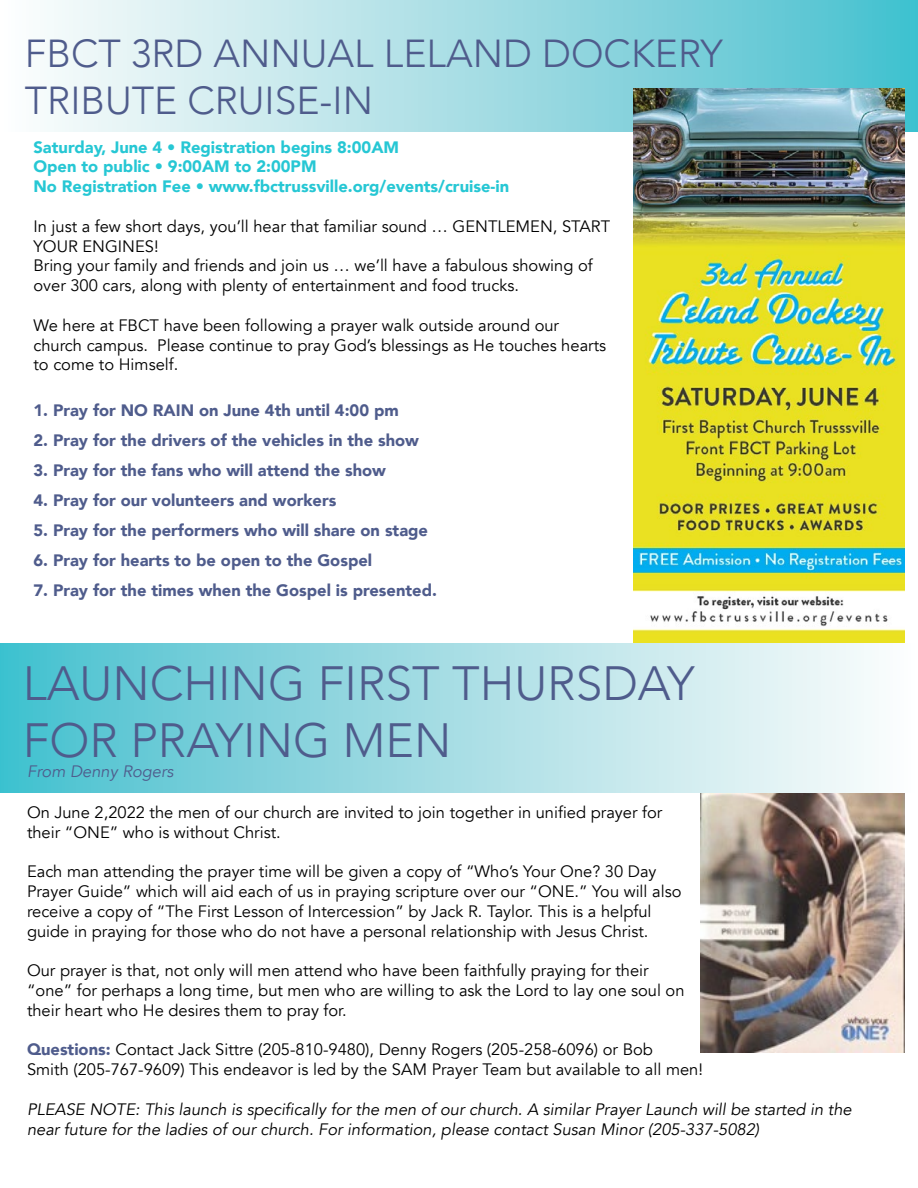
<style>
.page{position:relative;width:918px;height:1188px;background:#fff}
.page>*{position:absolute;margin:0;border:0;box-sizing:border-box;transform-origin:0 0}
.t1{font:300 48px/57.6px "Avenir";color:#4f5c8c}
.t2{font:300 39px/46.8px "Avenir";color:#4f5c8c}
.t3{font:16.5px/19.8px "Avenir";color:#000}
.t4{font:900 16.5px "Avenir";color:#4f5c8c}
.t5{font:italic 16.5px/19.8px "Avenir";color:#000}
.t6{font:900 16.5px/19.8px "Avenir";color:#26c7d4}
.t7{font:italic 16.5px "Avenir";color:#4f5c8c}
.s1{font-weight:900;color:#4f5c8c}
</style>
<div class="page">
<img style="left:701px;top:793px;width:203px;height:259px">
<div style="left:0;top:644px;width:918px;height:149px;background:linear-gradient(to right,#49c0ce,#fffdfc)"></div>
<div style="left:0;top:0;width:918px;height:132px;background:linear-gradient(to right,#fffdfd,#4abecd)"></div>
<img style="left:634px;top:89px;width:270px;height:553px">
<h2 class="t2" style="left:25px;top:30px;width:700px">FBCT 3RD ANNUAL LELAND DOCKERY<br>TRIBUTE CRUISE-IN</h2>
<p class="t6" style="left:33px;top:137px;width:477px">Saturday, June 4 • Registration begins 8:00AM<br>Open to public • 9:00AM to 2:00PM<br>No Registration Fee • www.fbctrussville.org/events/cruise-in</p>
<p class="t3" style="left:33px;top:216px;width:578px">In just a few short days, you’ll hear that familiar sound … GENTLEMEN, START YOUR ENGINES!<br>Bring your family and friends and join us … we’ll have a fabulous showing of over 300 cars, along with plenty of entertainment and food trucks.</p>
<p class="t3" style="left:33px;top:315px;width:574px">We here at FBCT have been following a prayer walk outside around our church campus. Please continue to pray God’s blessings as He touches hearts to come to Himself.</p>
<p class="t4" style="left:33px;top:396px;width:367px">1. Pray for NO RAIN on June 4th until 4:00 pm</p>
<p class="t4" style="left:33px;top:426px;width:387px">2. Pray for the drivers of the vehicles in the show</p>
<p class="t4" style="left:33px;top:456px;width:354px">3. Pray for the fans who will attend the show</p>
<p class="t4" style="left:33px;top:486px;width:304px">4. Pray for our volunteers and workers</p>
<p class="t4" style="left:33px;top:516px;width:396px">5. Pray for the performers who will share on stage</p>
<p class="t4" style="left:33px;top:546px;width:340px">6. Pray for hearts to be open to the Gospel</p>
<p class="t4" style="left:33px;top:576px;width:405px">7. Pray for the times when the Gospel is presented.</p>
<h1 class="t1" style="left:23px;top:655px;width:674px">LAUNCHING FIRST THURSDAY<br>FOR PRAYING MEN</h1>
<p class="t7" style="left:27px;top:762px;width:148px">From Denny Rogers</p>
<p class="t3" style="left:27px;top:803px;width:637px">On June 2,2022 the men of our church are invited to join together in unified prayer for their “ONE” who is without Christ.</p>
<p class="t3" style="left:27px;top:862px;width:656px">Each man attending the prayer time will be given a copy of “Who’s Your One? 30 Day Prayer Guide” which will aid each of us in praying scripture over our “ONE.” You will also receive a copy of “The First Lesson of Intercession” by Jack R. Taylor. This is a helpful guide in praying for those who do not have a personal relationship with Jesus Christ.</p>
<p class="t3" style="left:27px;top:961px;width:659px">Our prayer is that, not only will men attend who have been faithfully praying for their “one” for perhaps a long time, but men who are willing to ask the Lord to lay one soul on their heart who He desires them to pray for.</p>
<p class="t3" style="left:27px;top:1040px;width:678px"><span class="s1">Questions:</span> Contact Jack Sittre (205-810-9480), Denny Rogers (205-258-6096) or Bob<br>Smith (205-767-9609) This endeavor is led by the SAM Prayer Team but available to all men!</p>
<p class="t5" style="left:27px;top:1100px;width:826px">PLEASE NOTE: This launch is specifically for the men of our church. A similar Prayer Launch will be started in the near future for the ladies of our church. For information, please contact Susan Minor (205-337-5082)</p>
</div>
